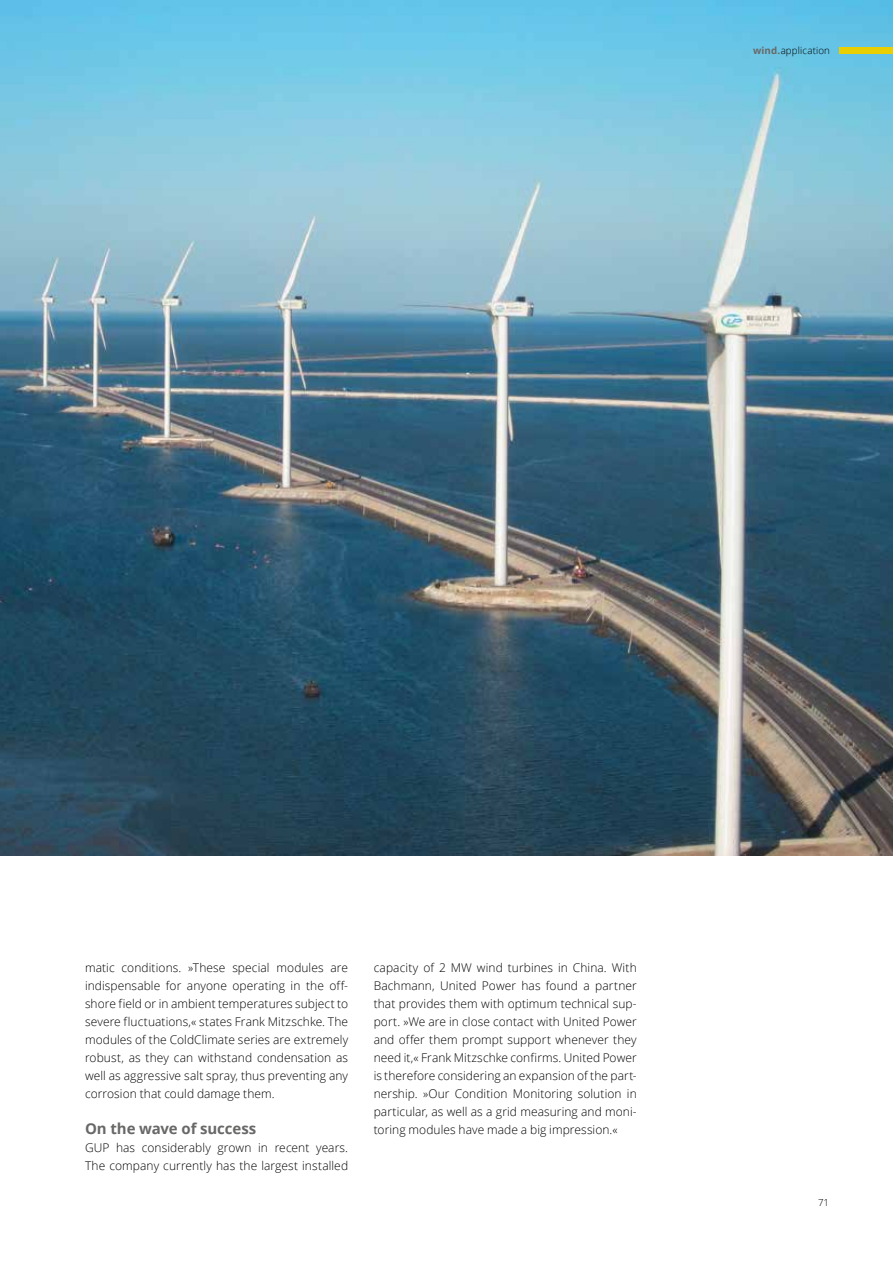
<style>
.page{position:relative;width:893px;height:1263px;background:#fff}
.page>*{position:absolute;margin:0;border:0;box-sizing:border-box;transform-origin:0 0}
.t1{font:700 15px "Open Sans";letter-spacing:-.005em;color:#686867}
.t2{font:300 12px/18px "Open Sans";letter-spacing:.005em;color:#000;text-align:justify}
.t3{font:300 9.75px "Open Sans";letter-spacing:.015em;color:#000}
.s1{font-weight:700;color:#686867}
</style>
<div class="page">
<img style="left:0;top:0;width:893px;height:856px">
<div style="left:840px;top:47px;width:53px;height:7px;background:#eacf00"></div>
<p class="t3" style="left:753px;top:44px;width:78px"><span class="s1">wind.</span>application</p>
<p class="t2" style="left:85px;top:958px;width:265px">matic conditions. »These special modules are indispensable for anyone operating in the off&shy;shore field or in ambient temperatures subject to severe fluctuations,« states Frank Mitzschke. The modules of the ColdClimate series are extremely robust, as they can withstand condensation as well as aggressive salt spray, thus preventing any corrosion that could damage them.</p>
<p class="t1" style="left:85px;top:1118px;width:173px">On the wave of success</p>
<p class="t2" style="left:85px;top:1138px;width:265px">GUP has considerably grown in recent years.<br>The company currently has the largest installed</p>
<p class="t2" style="left:374px;top:958px;width:265px">capacity of 2 MW wind turbines in China. With Bachmann, United Power has found a partner that provides them with optimum technical sup&shy;port. »We are in close contact with United Power and offer them prompt support whenever they need it,« Frank Mitzschke confirms. United Power is therefore considering an expansion of the part&shy;nership. »Our Condition Monitoring solution in particular, as well as a grid measuring and moni&shy;toring modules have made a big impression.«</p>
<p class="t3" style="left:818px;top:1196px;width:13px">71</p>
</div>
